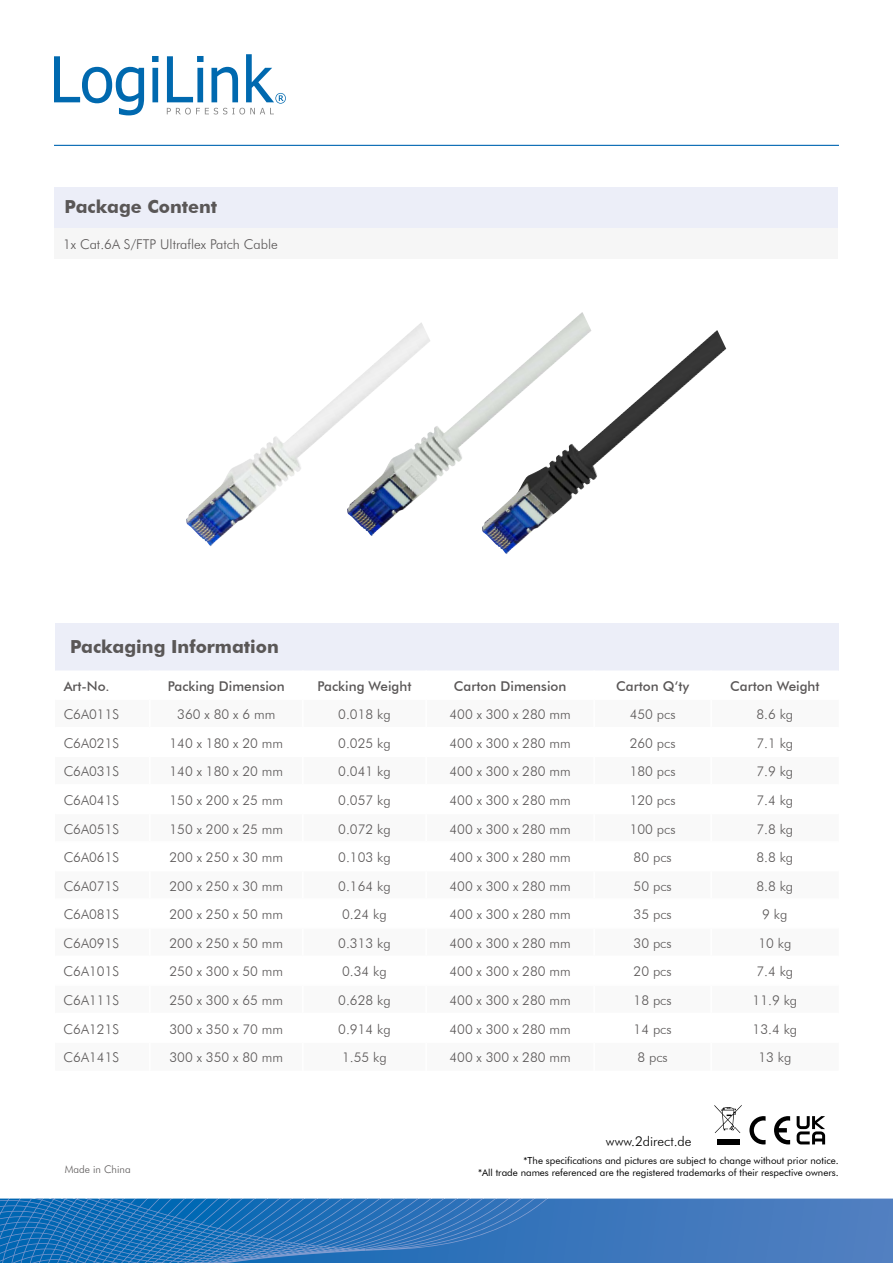
<style>
.page{position:relative;width:893px;height:1263px;background:#fff}
.page>*{position:absolute;margin:0;border:0;box-sizing:border-box;transform-origin:0 0}
.t1{font:700 18px "Futura BT";color:#5a5757}
.t2{font:300 13.5px "Futura BT";color:#5a5757}
.t3{font:500 13.5px "Futura BT";color:#5a5757}
.t4{font:300 13.5px "Futura BT";color:#000}
.t5{font:300 10.5px "Futura BT";color:#5a5757}
.t6{font:9.75px/11.7px "Futura BT";color:#000;text-align:right}
</style>
<div class="page">
<svg style="left:0;top:1198px;width:893px;height:65px;background:#3978bc"></svg>
<svg style="left:207px;top:1198px;width:341px;height:43px;background:#2f75bb"></svg>
<svg style="left:0;top:1220px;width:171px;height:22px;background:#1c71b8"></svg>
<hr style="left:54px;top:145px;width:785px;height:1px;background:#0066b2">
<svg style="left:54px;top:56px;width:90px;height:59px"></svg>
<svg style="left:152px;top:56px;width:7px;height:46px"></svg>
<svg style="left:167px;top:54px;width:119px;height:60px"></svg>
<svg style="left:714px;top:1105px;width:28px;height:28px"></svg>
<div style="left:717px;top:1139px;width:22px;height:5px;background:#000"></div>
<svg style="left:749px;top:1116px;width:17px;height:28px"></svg>
<svg style="left:774px;top:1116px;width:16px;height:28px"></svg>
<svg style="left:797px;top:1116px;width:28px;height:28px"></svg>
<div style="left:55px;top:187px;width:783px;height:41px;background:#eceef8"></div>
<div style="left:55px;top:229px;width:783px;height:30px;background:#f6f6f6"></div>
<div style="left:55px;top:623px;width:784px;height:47px;background:#eceef8"></div>
<img style="left:186px;top:388px;width:161px;height:158px">
<img style="left:347px;top:312px;width:244px;height:224px">
<img style="left:482px;top:330px;width:244px;height:224px">
<h1 class="t1" style="left:65px;top:195px;width:154px">Package Content</h1>
<p class="t2" style="left:63px;top:236px;width:216px">1x Cat.6A S/FTP Ultraflex Patch Cable</p>
<h1 class="t1" style="left:70px;top:636px;width:210px">Packaging Information</h1>
<p class="t3" style="left:64px;top:678px;width:48px">Art-No.</p>
<p class="t3" style="left:168px;top:678px;width:119px">Packing Dimension</p>
<p class="t3" style="left:318px;top:678px;width:95px">Packing Weight</p>
<p class="t3" style="left:454px;top:678px;width:114px">Carton Dimension</p>
<p class="t3" style="left:616px;top:678px;width:74px">Carton Q‘ty</p>
<p class="t3" style="left:730px;top:678px;width:91px">Carton Weight</p>
<p class="t2" style="left:64px;top:706px;width:57px">C6A011S</p>
<p class="t2" style="left:177px;top:706px;width:100px">360 x 80 x 6 mm</p>
<p class="t2" style="left:338px;top:706px;width:54px">0.018 kg</p>
<p class="t2" style="left:449px;top:706px;width:123px">400 x 300 x 280 mm</p>
<p class="t2" style="left:630px;top:706px;width:47px">450 pcs</p>
<p class="t2" style="left:756px;top:706px;width:38px">8.6 kg</p>
<p class="t2" style="left:64px;top:735px;width:57px">C6A021S</p>
<p class="t2" style="left:169px;top:735px;width:115px">140 x 180 x 20 mm</p>
<p class="t2" style="left:338px;top:735px;width:54px">0.025 kg</p>
<p class="t2" style="left:449px;top:735px;width:123px">400 x 300 x 280 mm</p>
<p class="t2" style="left:630px;top:735px;width:47px">260 pcs</p>
<p class="t2" style="left:756px;top:735px;width:38px">7.1 kg</p>
<p class="t2" style="left:64px;top:763px;width:57px">C6A031S</p>
<p class="t2" style="left:169px;top:763px;width:115px">140 x 180 x 20 mm</p>
<p class="t2" style="left:338px;top:763px;width:54px">0.041 kg</p>
<p class="t2" style="left:449px;top:763px;width:123px">400 x 300 x 280 mm</p>
<p class="t2" style="left:630px;top:763px;width:47px">180 pcs</p>
<p class="t2" style="left:756px;top:763px;width:38px">7.9 kg</p>
<p class="t2" style="left:64px;top:792px;width:57px">C6A041S</p>
<p class="t2" style="left:169px;top:792px;width:115px">150 x 200 x 25 mm</p>
<p class="t2" style="left:338px;top:792px;width:54px">0.057 kg</p>
<p class="t2" style="left:449px;top:792px;width:123px">400 x 300 x 280 mm</p>
<p class="t2" style="left:630px;top:792px;width:47px">120 pcs</p>
<p class="t2" style="left:756px;top:792px;width:38px">7.4 kg</p>
<p class="t2" style="left:64px;top:820px;width:57px">C6A051S</p>
<p class="t2" style="left:169px;top:820px;width:115px">150 x 200 x 25 mm</p>
<p class="t2" style="left:338px;top:820px;width:54px">0.072 kg</p>
<p class="t2" style="left:449px;top:820px;width:123px">400 x 300 x 280 mm</p>
<p class="t2" style="left:630px;top:820px;width:47px">100 pcs</p>
<p class="t2" style="left:756px;top:820px;width:38px">7.8 kg</p>
<p class="t2" style="left:64px;top:849px;width:57px">C6A061S</p>
<p class="t2" style="left:169px;top:849px;width:115px">200 x 250 x 30 mm</p>
<p class="t2" style="left:338px;top:849px;width:54px">0.103 kg</p>
<p class="t2" style="left:449px;top:849px;width:123px">400 x 300 x 280 mm</p>
<p class="t2" style="left:634px;top:849px;width:40px">80 pcs</p>
<p class="t2" style="left:756px;top:849px;width:38px">8.8 kg</p>
<p class="t2" style="left:64px;top:878px;width:57px">C6A071S</p>
<p class="t2" style="left:169px;top:878px;width:115px">200 x 250 x 30 mm</p>
<p class="t2" style="left:338px;top:878px;width:54px">0.164 kg</p>
<p class="t2" style="left:449px;top:878px;width:123px">400 x 300 x 280 mm</p>
<p class="t2" style="left:634px;top:878px;width:40px">50 pcs</p>
<p class="t2" style="left:756px;top:878px;width:38px">8.8 kg</p>
<p class="t2" style="left:64px;top:906px;width:57px">C6A081S</p>
<p class="t2" style="left:169px;top:906px;width:115px">200 x 250 x 50 mm</p>
<p class="t2" style="left:342px;top:906px;width:46px">0.24 kg</p>
<p class="t2" style="left:449px;top:906px;width:123px">400 x 300 x 280 mm</p>
<p class="t2" style="left:634px;top:906px;width:40px">35 pcs</p>
<p class="t2" style="left:762px;top:906px;width:27px">9 kg</p>
<p class="t2" style="left:64px;top:935px;width:57px">C6A091S</p>
<p class="t2" style="left:169px;top:935px;width:115px">200 x 250 x 50 mm</p>
<p class="t2" style="left:338px;top:935px;width:54px">0.313 kg</p>
<p class="t2" style="left:449px;top:935px;width:123px">400 x 300 x 280 mm</p>
<p class="t2" style="left:634px;top:935px;width:40px">30 pcs</p>
<p class="t2" style="left:758px;top:935px;width:34px">10 kg</p>
<p class="t2" style="left:64px;top:963px;width:57px">C6A101S</p>
<p class="t2" style="left:169px;top:963px;width:115px">250 x 300 x 50 mm</p>
<p class="t2" style="left:342px;top:963px;width:46px">0.34 kg</p>
<p class="t2" style="left:449px;top:963px;width:123px">400 x 300 x 280 mm</p>
<p class="t2" style="left:634px;top:963px;width:40px">20 pcs</p>
<p class="t2" style="left:756px;top:963px;width:38px">7.4 kg</p>
<p class="t2" style="left:64px;top:992px;width:57px">C6A111S</p>
<p class="t2" style="left:169px;top:992px;width:115px">250 x 300 x 65 mm</p>
<p class="t2" style="left:338px;top:992px;width:54px">0.628 kg</p>
<p class="t2" style="left:449px;top:992px;width:123px">400 x 300 x 280 mm</p>
<p class="t2" style="left:634px;top:992px;width:40px">18 pcs</p>
<p class="t2" style="left:752px;top:992px;width:46px">11.9 kg</p>
<p class="t2" style="left:64px;top:1020px;width:57px">C6A121S</p>
<p class="t2" style="left:169px;top:1020px;width:115px">300 x 350 x 70 mm</p>
<p class="t2" style="left:338px;top:1020px;width:54px">0.914 kg</p>
<p class="t2" style="left:449px;top:1020px;width:123px">400 x 300 x 280 mm</p>
<p class="t2" style="left:634px;top:1020px;width:40px">14 pcs</p>
<p class="t2" style="left:752px;top:1020px;width:46px">13.4 kg</p>
<p class="t2" style="left:64px;top:1049px;width:57px">C6A141S</p>
<p class="t2" style="left:169px;top:1049px;width:115px">300 x 350 x 80 mm</p>
<p class="t2" style="left:342px;top:1049px;width:46px">1.55 kg</p>
<p class="t2" style="left:449px;top:1049px;width:123px">400 x 300 x 280 mm</p>
<p class="t2" style="left:637px;top:1049px;width:32px">8 pcs</p>
<p class="t2" style="left:758px;top:1049px;width:34px">13 kg</p>
<p class="t5" style="left:65px;top:1163px;width:67px">Made in China</p>
<p class="t4" style="left:606px;top:1133px;width:87px">www.2direct.de</p>
<p class="t6" style="left:478px;top:1154px;width:362px">*The specifications and pictures are subject to change without prior notice.<br>*All trade names referenced are the registered trademarks of their respective owners.</p>
</div>
